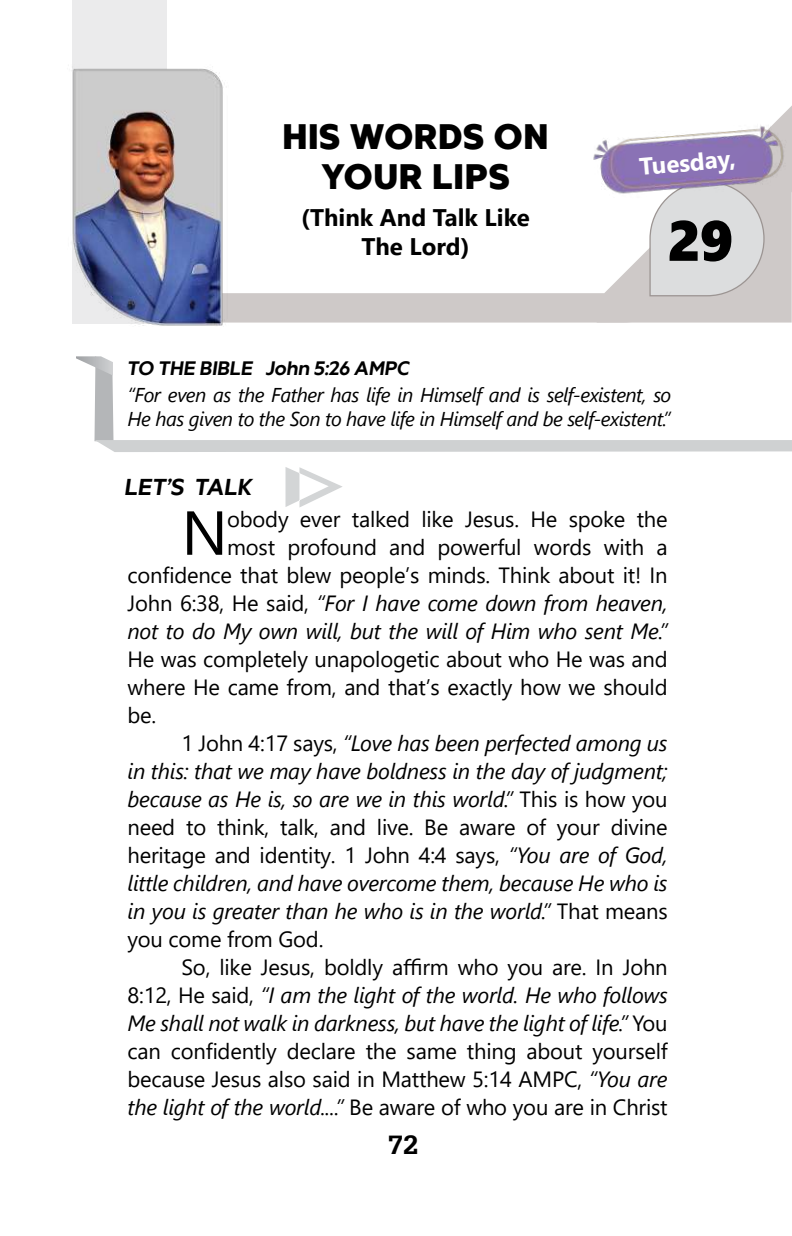
<style>
.page{position:relative;width:792px;height:1236px;background:#fff}
.page>*{position:absolute;margin:0;border:0;box-sizing:border-box;transform-origin:0 0}
.t1{font:62px "Segoe UI";color:#000}
.t2{font:56.8px "Segoe UI Black";color:#000}
.t3{font:800 40px/40px "Geonik";letter-spacing:.03em;color:#000;text-align:center}
.t4{font:700 28px "Serifa BT";color:#000}
.t5{font:italic 600 26px "Geonik";color:#000}
.t6{font:700 24px/28.8px "Segoe UI";color:#000;text-align:center}
.t7{font:700 24px "Segoe UI";color:#fff}
.t8{font:22px/28px "Segoe UI";letter-spacing:-.01em;color:#000;text-align:justify}
.t9{font:italic 22px/28px "Segoe UI";letter-spacing:-.01em;color:#000;text-align:justify}
.t10{font:italic 600 22px "Geonik";color:#000}
.t11{font:italic 20px/24px "Segoe UI";letter-spacing:-.025em;color:#000}
.s1{font-style:italic}
.s2{font-style:normal}
</style>
<div class="page">
<svg style="left:286px;top:467px;width:56px;height:40px"></svg>
<svg style="left:76px;top:356px;width:716px;height:96px"></svg>
<svg style="left:269px;top:106px;width:523px;height:217px"></svg>
<div style="left:72px;top:0;width:95px;height:324px;background:#ebebec"></div>
<img style="left:72px;top:68px;width:197px;height:258px">
<svg style="left:596px;top:169px;width:196px;height:154px"></svg>
<img style="left:578px;top:114px;width:213px;height:93px">
<h3 class="t3" style="left:283px;top:118px;width:267px">HIS WORDS ON<br>YOUR LIPS</h3>
<p class="t6" style="left:301px;top:201px;width:230px">(Think And Talk Like<br>The Lord)</p>
<p class="t7" style="left:638px;top:144px;width:98px;rotate:-5deg">Tuesday,</p>
<h2 class="t2" style="left:667px;top:200px;width:68px">29</h2>
<p class="t10" style="left:128px;top:356px;width:283px">TO THE BIBLE John 5:26 AMPC</p>
<p class="t11" style="left:128px;top:379px;width:545px">“For even as the Father has life in Himself and is self-existent, so<br>He has given to the Son to have life in Himself and be self-existent.”</p>
<p class="t5" style="left:125px;top:473px;width:129px">LET’S TALK</p>
<h1 class="t1" style="left:182px;top:474px;width:48px">N</h1>
<p class="t8" style="left:128px;top:503px;width:542px;text-align:right">obody ever talked like Jesus. He spoke the<br>most profound and powerful words with a confidence that blew people’s minds. Think about it! In John 6:38, He said, <span class="s1">“For I have come down from heaven, not to do My own will, but the will of Him who sent Me.”</span></p>
<p class="t8" style="left:128px;top:643px;width:542px">He was completely unapologetic about who He was and where He came from, and that’s exactly how we should be.</p>
<p class="t9" style="left:128px;top:725px;width:542px;text-indent:54px"><span class="s2">1 John 4:17 says,</span> “Love has been perfected among us in this: that we may have boldness in the day of judgment; because as He is, so are we in this world.” <span class="s2">This is how you need to think, talk, and live. Be aware of your divine heritage and identity. 1 John 4:4 says,</span> “You are of God, little children, and have overcome them, because He who is in you is greater than he who is in the world.” <span class="s2">That means you come from God.</span></p>
<p class="t8" style="left:128px;top:951px;width:542px;text-indent:54px">So, like Jesus, boldly affirm who you are. In John 8:12, He said, <span class="s1">“I am the light of the world. He who follows Me shall not walk in darkness, but have the light of life.”</span> You can confidently declare the same thing about yourself because Jesus also said in Matthew 5:14 AMPC, <span class="s1">“You are the light of the world....”</span> Be aware of who you are in Christ</p>
<p class="t4" style="left:388px;top:1127px;width:32px">72</p>
</div>
